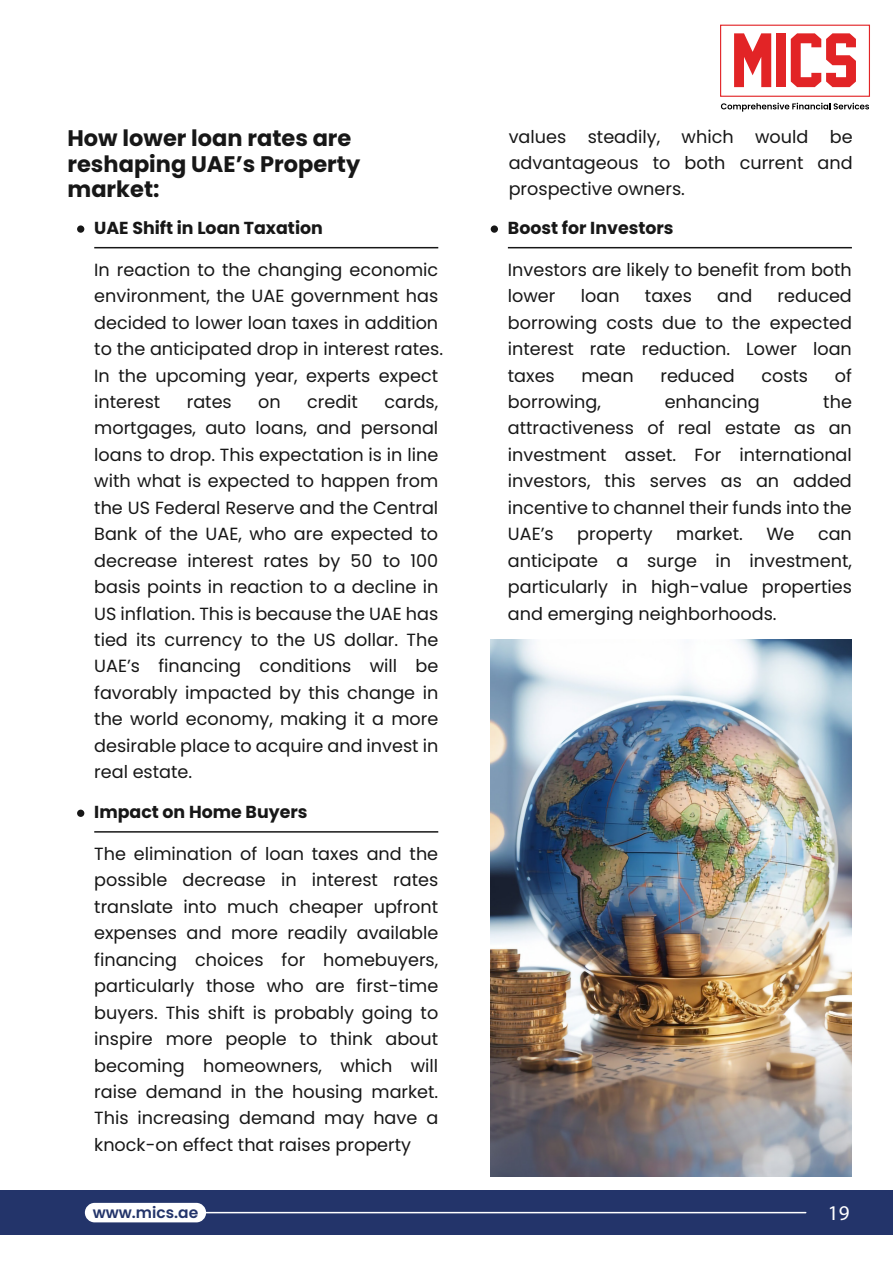
<style>
.page{position:relative;width:893px;height:1263px;background:#fff}
.page>*{position:absolute;margin:0;border:0;box-sizing:border-box;transform-origin:0 0}
.t1{font:700 22.5px/25.5px "Poppins";color:#171717}
.t2{font:21px "Myriad Pro";color:#fff}
.t3{font:17.7px/26.4px "Poppins";color:#171717;text-align:justify}
.t4{font:700 17.4px "Poppins";color:#171717}
.t5{font:600 15.45px "Poppins";color:#23346a}
</style>
<div class="page">
<div style="left:0;top:1190px;width:893px;height:45px;background:#23346a"></div>
<div style="left:77px;top:225px;width:7px;height:8px;background:#171717;border-radius:50%"></div>
<hr style="left:94px;top:247px;width:344px;height:1px;background:#171717">
<div style="left:491px;top:225px;width:7px;height:8px;background:#171717;border-radius:50%"></div>
<hr style="left:508px;top:247px;width:344px;height:1px;background:#171717">
<div style="left:77px;top:810px;width:7px;height:7px;background:#171717;border-radius:50%"></div>
<hr style="left:94px;top:831px;width:344px;height:2px;background:#171717">
<img style="left:491px;top:639px;width:361px;height:537px">
<div style="left:85px;top:1203px;width:121px;height:19px;background:#fff;border-radius:10px"></div>
<hr style="left:201px;top:1212px;width:605px;height:1px;background:#fff">
<div style="left:720px;top:25px;width:150px;height:72px;border:1px solid #e22426"></div>
<svg style="left:734px;top:33px;width:37px;height:54px"></svg>
<div style="left:776px;top:33px;width:10px;height:54px;background:#e22426"></div>
<svg style="left:791px;top:33px;width:65px;height:54px"></svg>
<svg style="left:721px;top:103px;width:148px;height:9px"></svg>
<p class="t1" style="left:68px;top:125px;width:294px">How lower loan rates are reshaping UAE’s Property market:</p>
<p class="t4" style="left:94px;top:218px;width:230px">UAE Shift in Loan Taxation</p>
<p class="t3" style="left:94px;top:256px;width:350px;text-align:left">In reaction to the changing economic environment, the UAE government has decided to lower loan taxes in addition to the anticipated drop in interest rates.<br>In the upcoming year, experts expect interest</p>
<p class="t3" style="left:187px;top:389px;width:47px">rates</p>
<p class="t3" style="left:258px;top:389px;width:24px">on</p>
<p class="t3" style="left:307px;top:389px;width:52px">credit</p>
<p class="t3" style="left:94px;top:389px;width:346px;text-indent:290px">cards, mortgages, auto loans, and personal loans to drop. This expectation is in line with what is expected to happen from the US Federal Reserve and the Central Bank of the UAE, who are expected to decrease interest rates by 50 to 100 basis points in reaction to a decline in US inflation. This is because the UAE has tied its currency to the US dollar. The UAE’s financing conditions will be favorably impacted by this change in the world economy, making it a more desirable place to acquire and invest in real estate.</p>
<p class="t4" style="left:94px;top:802px;width:215px">Impact on Home Buyers</p>
<p class="t3" style="left:94px;top:841px;width:346px">The elimination of loan taxes and the possible decrease in interest rates translate into much cheaper upfront expenses and more readily available financing choices for homebuyers, particularly those who are first-time buyers. This shift is probably going to inspire more people to think about becoming homeowners, which will raise demand in the housing market.<br>This increasing demand may have a knock-on effect that raises property</p>
<p class="t3" style="left:509px;top:123px;width:346px">values steadily, which would be advantageous to both current and prospective owners.</p>
<p class="t4" style="left:508px;top:218px;width:167px">Boost for Investors</p>
<p class="t3" style="left:508px;top:256px;width:346px">Investors are likely to benefit from both lower</p>
<p class="t3" style="left:508px;top:283px;width:346px;text-indent:270px">reduced borrowing costs due to the expected interest rate reduction. Lower loan taxes</p>
<p class="t3" style="left:581px;top:283px;width:40px">loan</p>
<p class="t3" style="left:645px;top:283px;width:48px">taxes</p>
<p class="t3" style="left:717px;top:283px;width:37px">and</p>
<p class="t3" style="left:581px;top:362px;width:54px">mean</p>
<p class="t3" style="left:660px;top:362px;width:76px">reduced</p>
<p class="t3" style="left:761px;top:362px;width:48px">costs</p>
<p class="t3" style="left:835px;top:362px;width:19px">of</p>
<p class="t3" style="left:508px;top:389px;width:95px">borrowing,</p>
<p class="t3" style="left:665px;top:389px;width:96px">enhancing</p>
<p class="t3" style="left:508px;top:389px;width:346px;text-indent:315px">the attractiveness of real estate as an investment asset. For international investors, this serves as an added incentive to channel their funds into the UAE’s</p>
<p class="t3" style="left:577px;top:521px;width:77px">property</p>
<p class="t3" style="left:676px;top:521px;width:68px">market.</p>
<p class="t3" style="left:766px;top:521px;width:30px">We</p>
<p class="t3" style="left:508px;top:521px;width:346px;text-indent:310px">can anticipate a surge in investment, particularly in high-value properties and emerging neighborhoods.</p>
<p class="t5" style="left:93px;top:1203px;width:107px">www.mics.ae</p>
<p class="t2" style="left:828px;top:1199px;width:23px">19</p>
</div>
